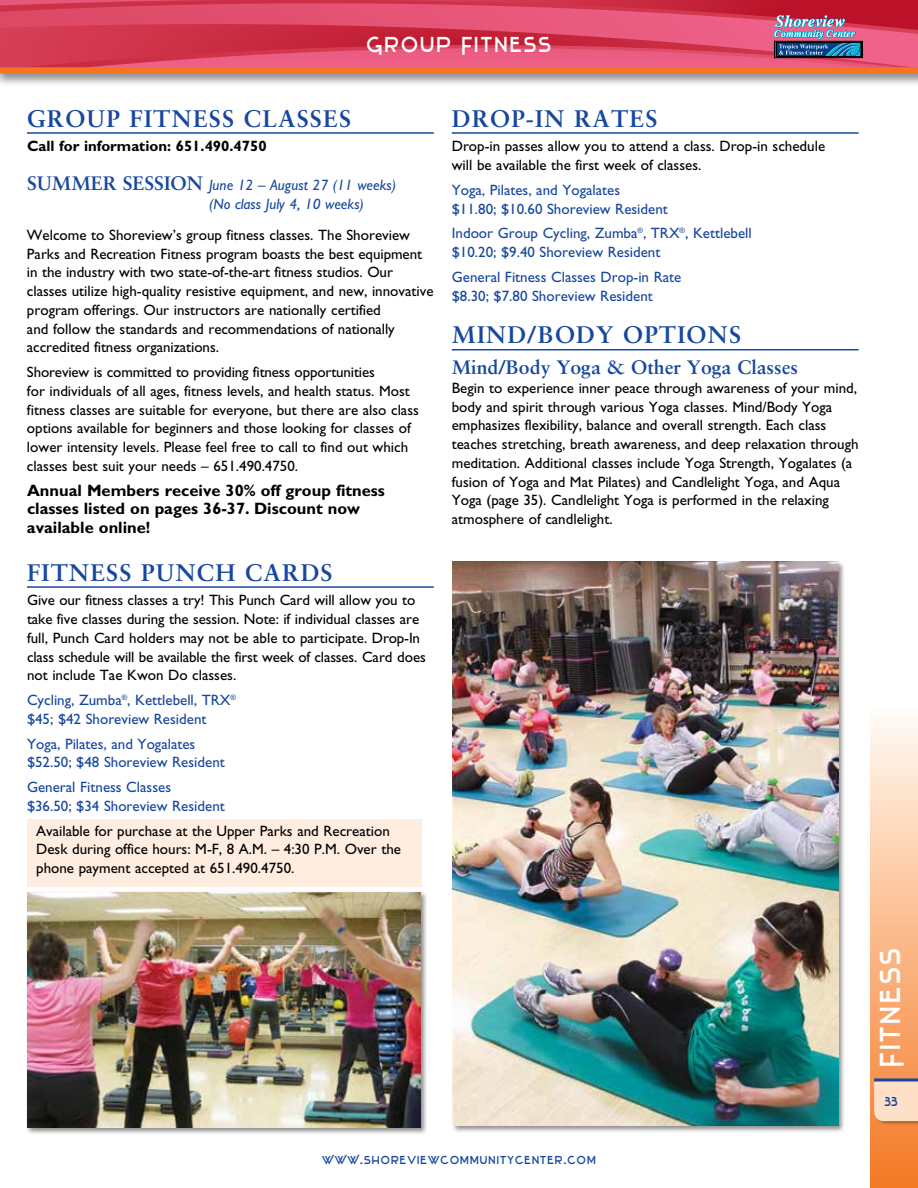
<style>
.page{position:relative;width:918px;height:1188px;background:#fff}
.page>*{position:absolute;margin:0;border:0;box-sizing:border-box;transform-origin:0 0}
.t1{font:30px "Stentiga";letter-spacing:.1em;color:#fff}
.t2{font:700 24px "Sabon";letter-spacing:.05em;color:#17479e}
.t3{font:22.5px "Stentiga";letter-spacing:.1em;color:#fff}
.t4{font:700 19.5px "Sabon";color:#17479e}
.t5{font:700 16.5px/18.8px "Gill Sans";color:#000}
.t6{font:15px/18.8px "Gill Sans";color:#000}
.t7{font:15px/18.8px "Gill Sans";color:#17479e}
.t8{font:italic 15px/19.5px "Gill Sans";color:#17479e}
.t9{font:700 15px "Gill Sans";color:#000}
.t10{font:13.5px "Stentiga";color:#17479e}
.t11{font:12px "Stentiga";letter-spacing:.1em;color:#17479e}
.s1{font-family:"Sabon";font-weight:700;font-style:normal;font-size:19.5px}
</style>
<div class="page">
<div style="left:870px;top:702px;width:48px;height:486px;background:linear-gradient(to bottom,#fffcf6,#f57721)"></div>
<div style="left:874px;top:1078px;width:44px;height:48px;background:#000;opacity:.45"></div>
<div style="left:874px;top:1082px;width:44px;height:39px;background:#fedfc7"></div>
<hr style="left:874px;top:1079px;width:44px;height:3px;background:#17479e">
<div style="left:0;top:0;width:918px;height:87px;background:#000;opacity:.45"></div>
<svg style="left:0;top:58px;width:918px;height:10px;background:#e85977"></svg>
<svg style="left:0;top:0;width:918px;height:58px;background:#d04360"></svg>
<div style="left:0;top:68px;width:918px;height:6px;background:#f47521"></div>
<div style="left:451px;top:560px;width:395px;height:573px;background:#000;opacity:.45"></div>
<img style="left:453px;top:562px;width:385px;height:563px">
<div style="left:27px;top:819px;width:395px;height:67px;background:#ffede0"></div>
<hr style="left:27px;top:132px;width:407px;height:2px;background:#17479e">
<hr style="left:27px;top:586px;width:407px;height:2px;background:#17479e">
<hr style="left:452px;top:132px;width:407px;height:2px;background:#17479e">
<hr style="left:452px;top:349px;width:407px;height:1px;background:#17479e">
<div style="left:25px;top:890px;width:403px;height:245px;background:#000;opacity:.45"></div>
<img style="left:27px;top:892px;width:393px;height:236px">
<h3 class="t3" style="left:367px;top:32px;width:186px">Group Fitness</h3>
<h2 class="t2" style="left:27px;top:103px;width:326px">GROUP FITNESS CLASSES</h2>
<p class="t9" style="left:27px;top:137px;width:241px">Call for information: 651.490.4750</p>
<p class="t8" style="left:209px;top:175px;width:189px;text-indent:-182px"><span class="s1">SUMMER SESSION</span> June 12 – August 27 (11 weeks) (No class July 4, 10 weeks)</p>
<p class="t6" style="left:27px;top:225px;width:408px">Welcome to Shoreview’s group fitness classes. The Shoreview Parks and Recreation Fitness program boasts the best equipment in the industry with two state-of-the-art fitness studios. Our classes utilize high-quality resistive equipment, and new, innovative program offerings. Our instructors are nationally certified<br>and follow the standards and recommendations of nationally accredited fitness organizations.</p>
<p class="t6" style="left:27px;top:363px;width:393px">Shoreview is committed to providing fitness opportunities<br>for individuals of all ages, fitness levels, and health status. Most fitness classes are suitable for everyone, but there are also class options available for beginners and those looking for classes of lower intensity levels. Please feel free to call to find out which classes best suit your needs – 651.490.4750.</p>
<p class="t5" style="left:27px;top:481px;width:360px">Annual Members receive 30% off group fitness classes listed on pages 36-37. Discount now available online!</p>
<h2 class="t2" style="left:27px;top:557px;width:307px">FITNESS PUNCH CARDS</h2>
<p class="t6" style="left:27px;top:591px;width:401px">Give our fitness classes a try! This Punch Card will allow you to take five classes during the session. Note: if individual classes are full, Punch Card holders may not be able to participate. Drop-In class schedule will be available the first week of classes. Card does not include Tae Kwon Do classes.</p>
<p class="t7" style="left:27px;top:691px;width:211px">Cycling, Zumba<sup>®</sup>, Kettlebell, TRX<sup>® </sup>$45; $42 Shoreview Resident</p>
<p class="t7" style="left:27px;top:734px;width:199px">Yoga, Pilates, and Yogalates $52.50; $48 Shoreview Resident</p>
<p class="t7" style="left:27px;top:778px;width:199px">General Fitness Classes<br>$36.50; $34 Shoreview Resident</p>
<p class="t6" style="left:36px;top:821px;width:366px">Available for purchase at the Upper Parks and Recreation<br>Desk during office hours: M-F, 8 A.M. – 4:30 P.M. Over the phone payment accepted at 651.490.4750.</p>
<h2 class="t2" style="left:452px;top:103px;width:207px">DROP-IN RATES</h2>
<p class="t6" style="left:452px;top:137px;width:375px">Drop-in passes allow you to attend a class. Drop-in schedule will be available the first week of classes.</p>
<p class="t7" style="left:452px;top:180px;width:218px">Yoga, Pilates, and Yogalates $11.80; $10.60 Shoreview Resident</p>
<p class="t7" style="left:452px;top:224px;width:301px">Indoor Group Cycling, Zumba<sup>®</sup>, TRX<sup>®</sup>, Kettlebell $10.20; $9.40 Shoreview Resident</p>
<p class="t7" style="left:452px;top:267px;width:231px">General Fitness Classes Drop-in Rate $8.30; $7.80 Shoreview Resident</p>
<h2 class="t2" style="left:452px;top:320px;width:291px">MIND/BODY OPTIONS</h2>
<h3 class="t4" style="left:452px;top:355px;width:348px">Mind/Body Yoga &amp; Other Yoga Classes</h3>
<p class="t6" style="left:452px;top:378px;width:408px">Begin to experience inner peace through awareness of your mind, body and spirit through various Yoga classes. Mind/Body Yoga emphasizes flexibility, balance and overall strength. Each class teaches stretching, breath awareness, and deep relaxation through meditation. Additional classes include Yoga Strength, Yogalates (a fusion of Yoga and Mat Pilates) and Candlelight Yoga, and Aqua Yoga (page 35). Candlelight Yoga is performed in the relaxing atmosphere of candlelight.</p>
<p class="t11" style="left:322px;top:1153px;width:275px">WWW.shoreviewcommunitycenter.com</p>
<h1 class="t1" style="left:873px;top:1067px;width:121px;rotate:-90deg">Fitness</h1>
<p class="t10" style="left:885px;top:1094px;width:14px">33</p>
</div>
